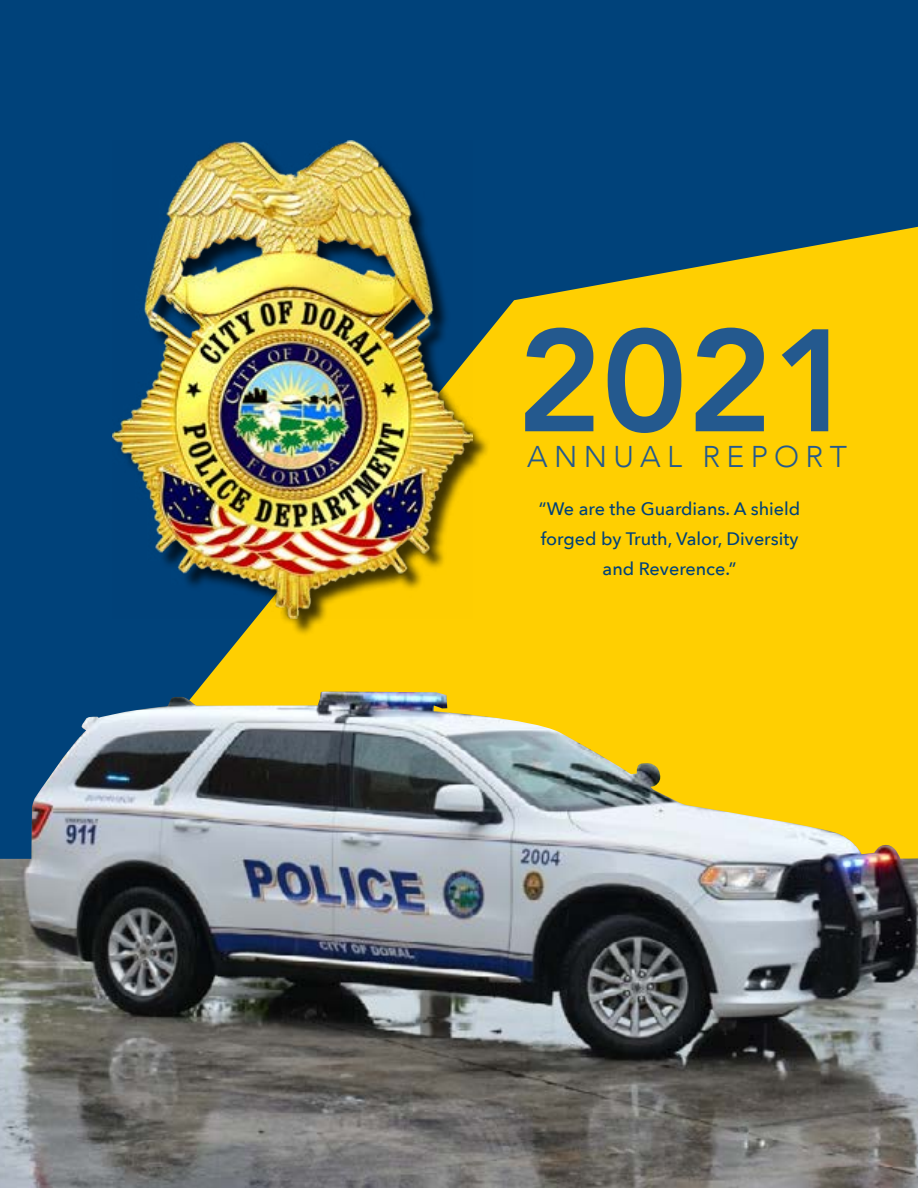
<style>
.page{position:relative;width:918px;height:1188px;background:#fff}
.page>*{position:absolute;margin:0;border:0;box-sizing:border-box;transform-origin:0 0}
.t1{font:800 144px "Avenir";color:#24598e}
.t2{font:300 30px "Avenir";letter-spacing:.21em;color:#24598e}
.t3{font:500 18px/30px "Avenir Next";color:#00427a;text-align:center}
</style>
<div class="page">
<div style="left:0;top:0;width:918px;height:859px;background:#00427a"></div>
<svg style="left:112px;top:227px;width:806px;height:465px;background:#e0bd0f"></svg>
<div style="left:115px;top:143px;width:375px;height:494px;background:#000;opacity:.75"></div>
<img style="left:113px;top:141px;width:359px;height:477px">
<img style="left:0;top:692px;width:918px;height:496px">
<h1 class="t1" style="left:517px;top:269px;width:342px">2021</h1>
<h2 class="t2" style="left:527px;top:439px;width:321px">ANNUAL REPORT</h2>
<p class="t3" style="left:539px;top:493px;width:263px">“We are the Guardians. A shield forged by Truth, Valor, Diversity and Reverence.”</p>
</div>
